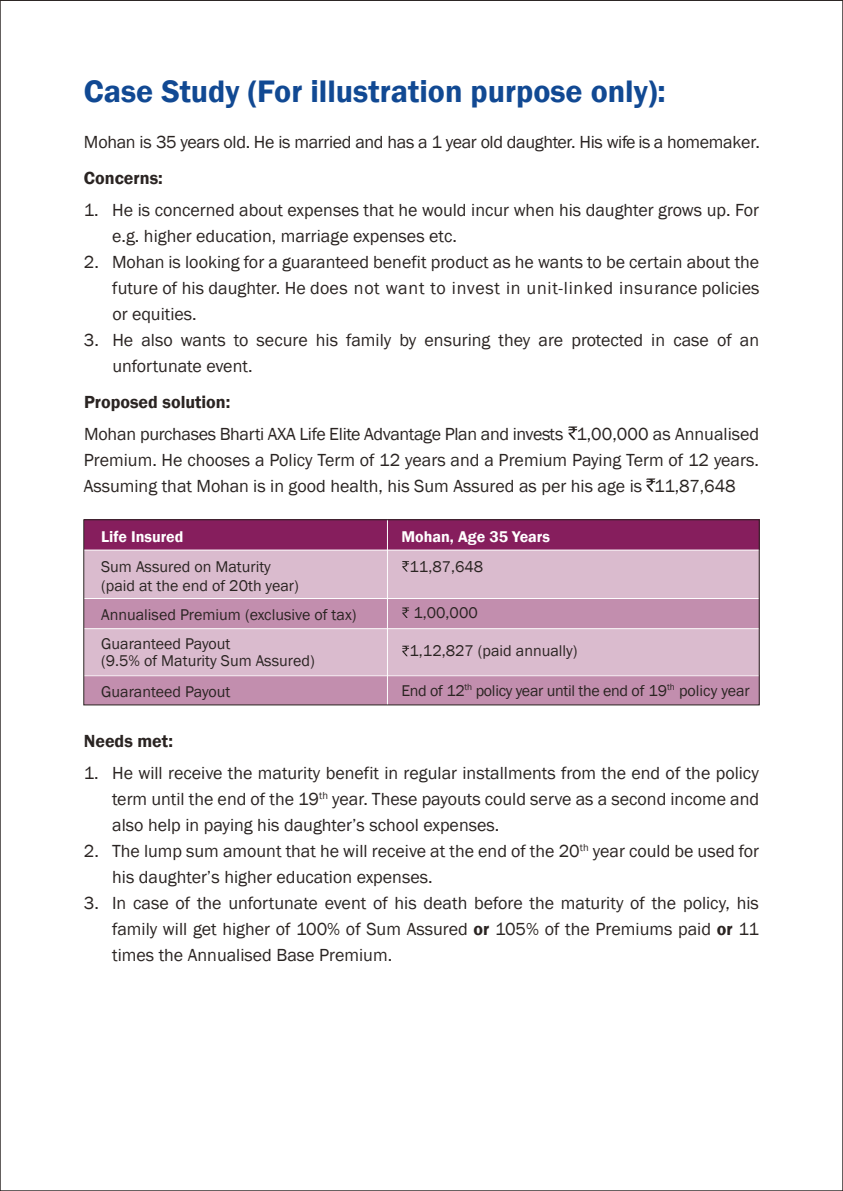
<style>
.page{position:relative;width:843px;height:1191px;background:#fff}
.page>*{position:absolute;margin:0;border:0;box-sizing:border-box;transform-origin:0 0}
.t1{font:600 32px "Franklin Gothic";color:#114993}
.t2{font:18px/26px "Franklin Gothic";color:#2a2422;text-align:justify}
.t3{font:18px "Franklin Gothic";letter-spacing:-.02em;color:#2a2422}
.t4{font:600 18px "Franklin Gothic";color:#2a2422}
.t5{font:16px/19.2px "Franklin Gothic";color:#2a2422}
.t6{font:16px "Franklin Gothic";letter-spacing:-.02em;color:#2a2422}
.t7{font:600 16px "Franklin Gothic";color:#fff}
.s1{font-weight:600}
</style>
<div class="page">
<svg style="left:568px;top:426px;width:9px;height:14px"></svg>
<svg style="left:646px;top:478px;width:9px;height:14px"></svg>
<div style="left:84px;top:520px;width:675px;height:30px;background:#861e5d"></div>
<div style="left:84px;top:550px;width:675px;height:48px;background:#dabbce"></div>
<div style="left:84px;top:598px;width:675px;height:31px;background:#c28eae"></div>
<div style="left:84px;top:629px;width:675px;height:47px;background:#dabbce"></div>
<div style="left:84px;top:676px;width:675px;height:29px;background:#c28eae"></div>
<hr style="left:84px;top:598px;width:675px;height:1px;background:#fff">
<hr style="left:84px;top:550px;width:675px;height:1px;background:#fff">
<hr style="left:84px;top:628px;width:675px;height:1px;background:#fff">
<hr style="left:84px;top:675px;width:675px;height:1px;background:#fff">
<hr style="left:387px;top:520px;width:1px;height:185px;background:#fff">
<div style="left:83px;top:519px;width:676px;height:186px;border:1px solid #2a2422"></div>
<svg style="left:402px;top:561px;width:7px;height:11px"></svg>
<svg style="left:402px;top:607px;width:7px;height:11px"></svg>
<svg style="left:402px;top:646px;width:7px;height:10px"></svg>
<h1 class="t1" style="left:84px;top:71px;width:583px">Case Study (For illustration purpose only):</h1>
<p class="t3" style="left:84px;top:130px;width:677px">Mohan is 35 years old. He is married and has a 1 year old daughter. His wife is a homemaker.</p>
<p class="t4" style="left:84px;top:167px;width:80px">Concerns:</p>
<p class="t2" style="left:112px;top:197px;width:648px;text-indent:-28px">1. He is concerned about expenses that he would incur when his daughter grows up. For e.g. higher education, marriage expenses etc.</p>
<p class="t2" style="left:112px;top:249px;width:648px;text-indent:-28px">2. Mohan is looking for a guaranteed benefit product as he wants to be certain about the future of his daughter. He does not want to invest in unit-linked insurance policies or equities.</p>
<p class="t2" style="left:112px;top:327px;width:648px;text-indent:-28px">3. He also wants to secure his family by ensuring they are protected in case of an unfortunate event.</p>
<p class="t4" style="left:84px;top:390px;width:148px">Proposed solution:</p>
<p class="t2" style="left:84px;top:421px;width:677px">Mohan purchases Bharti AXA Life Elite Advantage Plan and invests 1,00,000 as Annualised Premium. He chooses a Policy Term of 12 years and a Premium Paying Term of 12 years.<br>Assuming that Mohan is in good health, his Sum Assured as per his age is 11,87,648</p>
<p class="t7" style="left:101px;top:527px;width:84px">Life Insured</p>
<p class="t5" style="left:101px;top:557px;width:199px">Sum Assured on Maturity (paid at the end of 20th year)</p>
<p class="t5" style="left:101px;top:600px;width:257px;line-height:29.2px">Annualised Premium (exclusive of tax)<br>Guaranteed Payout</p>
<p class="t5" style="left:101px;top:646px;width:215px;line-height:30.4px">(9.5% of Maturity Sum Assured)<br>Guaranteed Payout</p>
<p class="t7" style="left:401px;top:527px;width:150px">Mohan, Age 35 Years</p>
<p class="t5" style="left:409px;top:557px;width:75px">11,87,648</p>
<p class="t5" style="left:413px;top:603px;width:66px">1,00,000</p>
<p class="t5" style="left:409px;top:642px;width:169px">1,12,827 (paid annually)</p>
<p class="t6" style="left:401px;top:680px;width:350px">End of 12<sup>th</sup> policy year until the end of 19<sup>th</sup> policy year</p>
<p class="t4" style="left:84px;top:730px;width:91px">Needs met:</p>
<p class="t2" style="left:112px;top:760px;width:648px;text-indent:-28px">1. He will receive the maturity benefit in regular installments from the end of the policy term until the end of the 19<sup>th</sup> year. These payouts could serve as a second income and also help in paying his daughter’s school expenses.</p>
<p class="t2" style="left:112px;top:838px;width:648px;text-indent:-28px">2. The lump sum amount that he will receive at the end of the 20<sup>th</sup> year could be used for his daughter’s higher education expenses.</p>
<p class="t2" style="left:112px;top:890px;width:648px;text-indent:-28px">3. In case of the unfortunate event of his death before the maturity of the policy, his family will get higher of 100% of Sum Assured <span class="s1">or</span> 105% of the Premiums paid <span class="s1">or</span> 11 times the Annualised Base Premium.</p>
</div>
